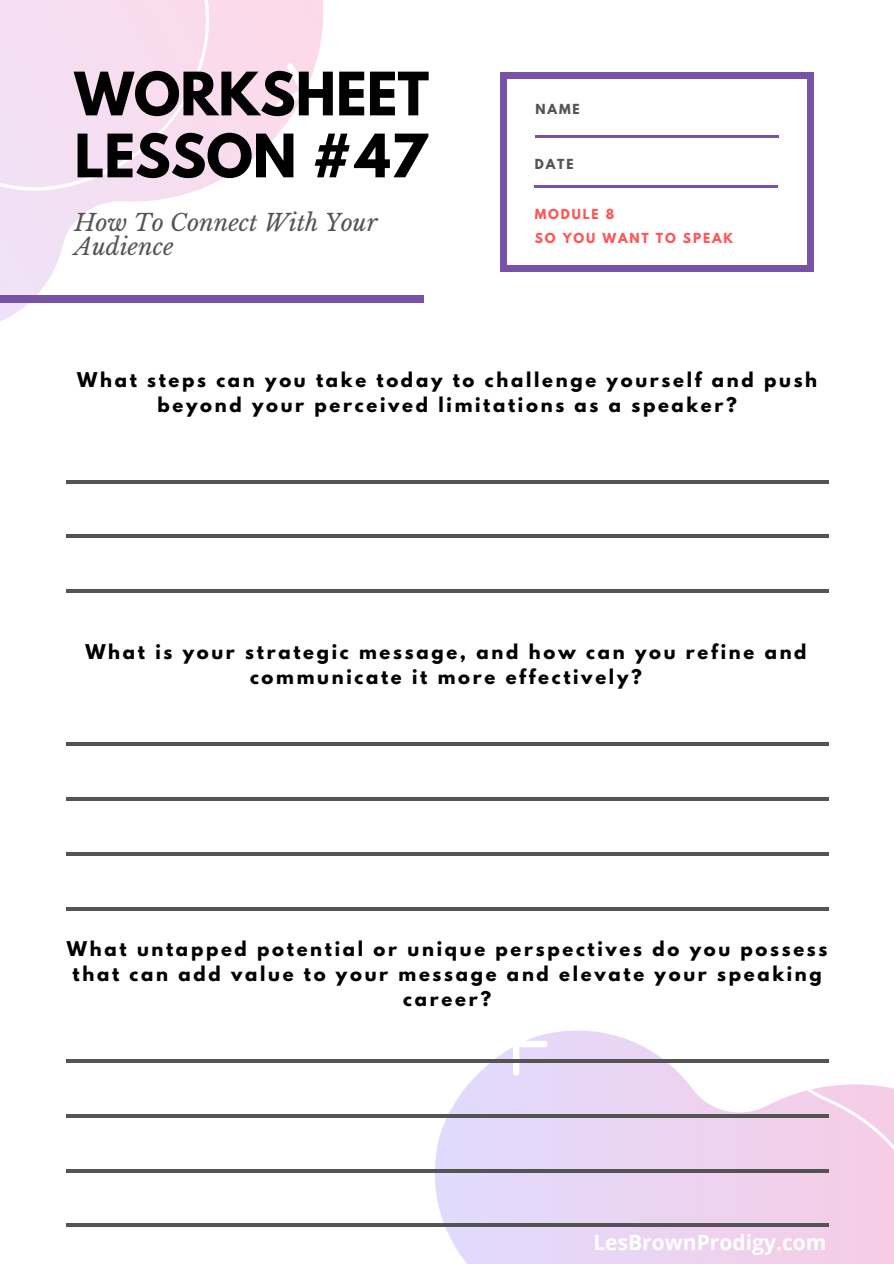
<style>
.page{position:relative;width:894px;height:1264px;background:#fff}
.page>*{position:absolute;margin:0;border:0;box-sizing:border-box;transform-origin:0 0}
.t1{font:700 52.95px "League Spartan";color:#000}
.t2{font:italic 23.25px/23.7px "Libre Baskerville";color:#545454}
.t3{font:700 21px "Open Sans";color:#fff}
.t4{font:700 18px/24.8px "League Spartan";letter-spacing:.15em;color:#000;text-align:center}
.t5{font:700 12.3px "League Spartan";letter-spacing:.15em;color:#ff5757}
.t6{font:700 12.3px "League Spartan";letter-spacing:.15em;color:#545454}
</style>
<div class="page">
<div style="left:500px;top:72px;width:312px;height:200px;background:#7851a9"></div>
<div style="left:507px;top:79px;width:298px;height:186px;background:#fff"></div>
<hr style="left:535px;top:135px;width:243px;height:2px;background:#7851a9">
<hr style="left:534px;top:185px;width:244px;height:3px;background:#7851a9">
<svg style="left:330px;top:1030px;width:563px;height:233px"></svg>
<svg style="left:484px;top:1030px;width:63px;height:45px"></svg>
<svg style="left:810px;top:1030px;width:50px;height:14px"></svg>
<hr style="left:66px;top:480px;width:762px;height:3px;background:#545454">
<hr style="left:66px;top:535px;width:762px;height:3px;background:#545454">
<hr style="left:66px;top:589px;width:762px;height:4px;background:#545454">
<hr style="left:66px;top:742px;width:762px;height:3px;background:#545454">
<hr style="left:66px;top:797px;width:762px;height:3px;background:#545454">
<hr style="left:66px;top:852px;width:762px;height:3px;background:#545454">
<hr style="left:66px;top:907px;width:762px;height:3px;background:#545454">
<hr style="left:66px;top:1059px;width:762px;height:3px;background:#545454">
<hr style="left:66px;top:1114px;width:762px;height:3px;background:#545454">
<svg style="left:66px;top:1168px;width:762px;height:4px;background:#7c797d"></svg>
<hr style="left:66px;top:1223px;width:762px;height:3px;background:#545454">
<svg style="left:270px;top:0;width:54px;height:143px;fill:#fdd9e9"></svg>
<svg style="left:0;top:0;width:270px;height:322px;fill:#f8dff3"></svg>
<svg style="left:261px;top:48px;width:63px;height:86px"></svg>
<div style="left:0;top:295px;width:423px;height:8px;background:#7851a9"></div>
<p class="t1" style="left:74px;top:68px;width:356px">WORKSHEET</p>
<p class="t1" style="left:74px;top:130px;width:354px">LESSON #47</p>
<p class="t2" style="left:74px;top:211px;width:304px">How To Connect With Your<br>Audience</p>
<p class="t6" style="left:535px;top:103px;width:46px">NAME</p>
<p class="t6" style="left:534px;top:158px;width:40px">DATE</p>
<p class="t5" style="left:534px;top:207px;width:81px">MODULE 8</p>
<p class="t5" style="left:534px;top:232px;width:200px">SO YOU WANT TO SPEAK</p>
<p class="t4" style="left:77px;top:369px;width:741px">What steps can you take today to challenge yourself and push beyond your perceived limitations as a speaker?</p>
<p class="t4" style="left:85px;top:642px;width:722px">What is your strategic message, and how can you refine and communicate it more effectively?</p>
<p class="t4" style="left:67px;top:939px;width:761px">What untapped potential or unique perspectives do you possess that can add value to your message and elevate your speaking career?</p>
<p class="t3" style="left:593px;top:1227px;width:234px">LesBrownProdigy.com</p>
</div>
